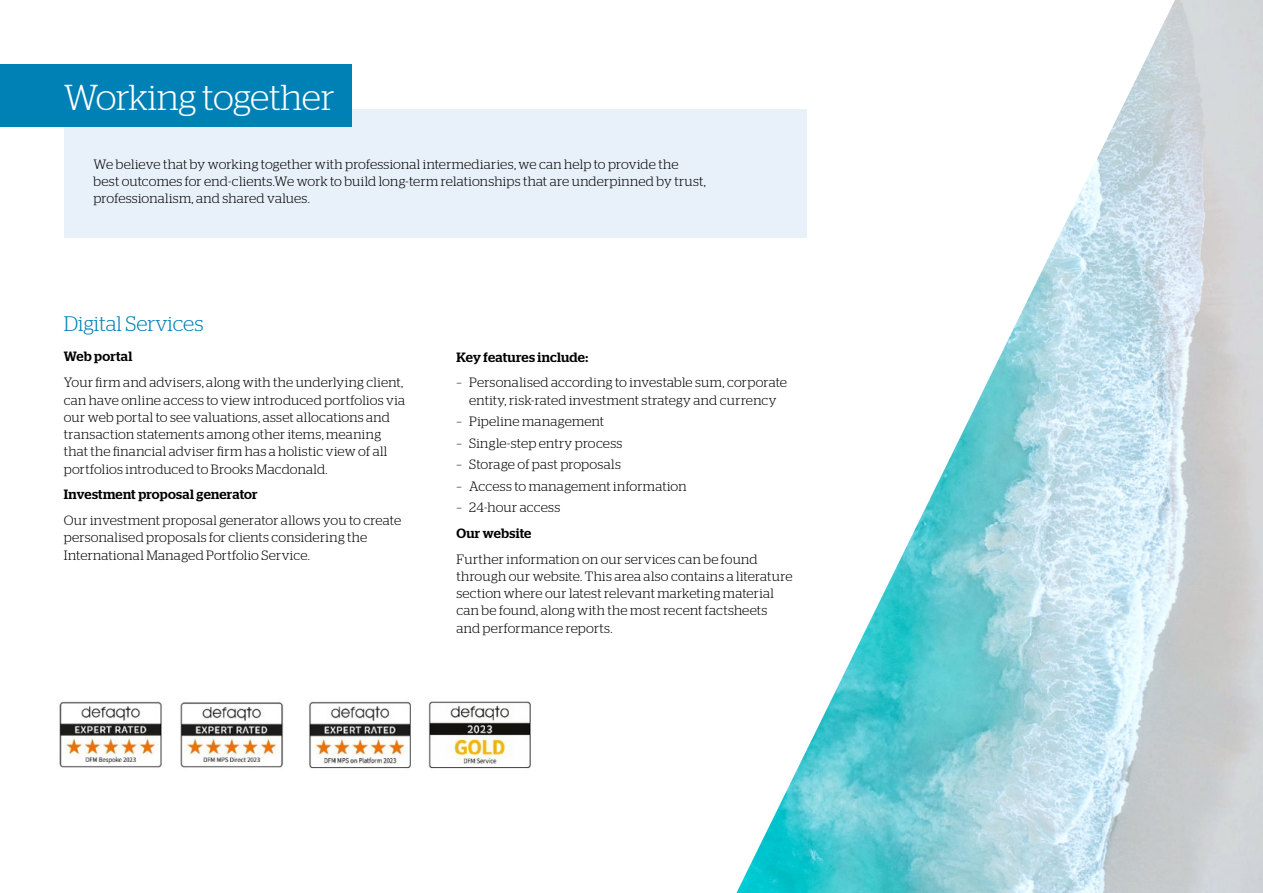
<style>
.page{position:relative;width:1263px;height:893px;background:#fff}
.page>*{position:absolute;margin:0;border:0;box-sizing:border-box;transform-origin:0 0}
.t1{font:300 36px "Stag";letter-spacing:-.01em;color:#fff}
.t2{font:300 21px "Stag";color:#0081b6}
.t3{font:300 13.5px/17.2px "Stag";letter-spacing:.015em;color:#000}
.t4{font:500 13.5px "Stag";letter-spacing:.015em;color:#000}
</style>
<div class="page">
<div style="left:64px;top:110px;width:742px;height:128px;background:#e8f1f9"></div>
<div style="left:0;top:64px;width:352px;height:63px;background:#0081b6"></div>
<img style="left:59px;top:701px;width:472px;height:68px">
<img style="left:736px;top:0;width:527px;height:893px">
<h1 class="t1" style="left:64px;top:77px;width:272px">Working together</h1>
<p class="t3" style="left:94px;top:155px;width:614px">We believe that by working together with professional intermediaries, we can help to provide the best outcomes for end-clients.We work to build long-term relationships that are underpinned by trust, professionalism, and shared values.</p>
<h2 class="t2" style="left:64px;top:312px;width:141px">Digital Services</h2>
<p class="t4" style="left:64px;top:349px;width:70px">Web portal</p>
<p class="t3" style="left:64px;top:374px;width:343px">Your firm and advisers, along with the underlying client, can have online access to view introduced portfolios via our web portal to see valuations, asset allocations and transaction statements among other items, meaning that the financial adviser firm has a holistic view of all portfolios introduced to Brooks Macdonald.</p>
<p class="t4" style="left:64px;top:487px;width:195px">Investment proposal generator</p>
<p class="t3" style="left:64px;top:511px;width:339px">Our investment proposal generator allows you to create personalised proposals for clients considering the<br>International Managed Portfolio Service.</p>
<p class="t4" style="left:456px;top:349px;width:133px">Key features include:</p>
<p class="t3" style="left:456px;top:374px;width:332px;text-align:center">– Personalised according to investable sum, corporate entity, risk-rated investment strategy and currency</p>
<p class="t3" style="left:456px;top:412px;width:149px">– Pipeline management</p>
<p class="t3" style="left:456px;top:434px;width:167px">– Single-step entry process</p>
<p class="t3" style="left:456px;top:455px;width:166px">– Storage of past proposals</p>
<p class="t3" style="left:456px;top:477px;width:232px">– Access to management information</p>
<p class="t3" style="left:456px;top:498px;width:105px">– 24-hour access</p>
<p class="t4" style="left:456px;top:525px;width:76px">Our website</p>
<p class="t3" style="left:456px;top:550px;width:338px">Further information on our services can be found through our website. This area also contains a literature section where our latest relevant marketing material can be found, along with the most recent factsheets and performance reports.</p>
</div>
